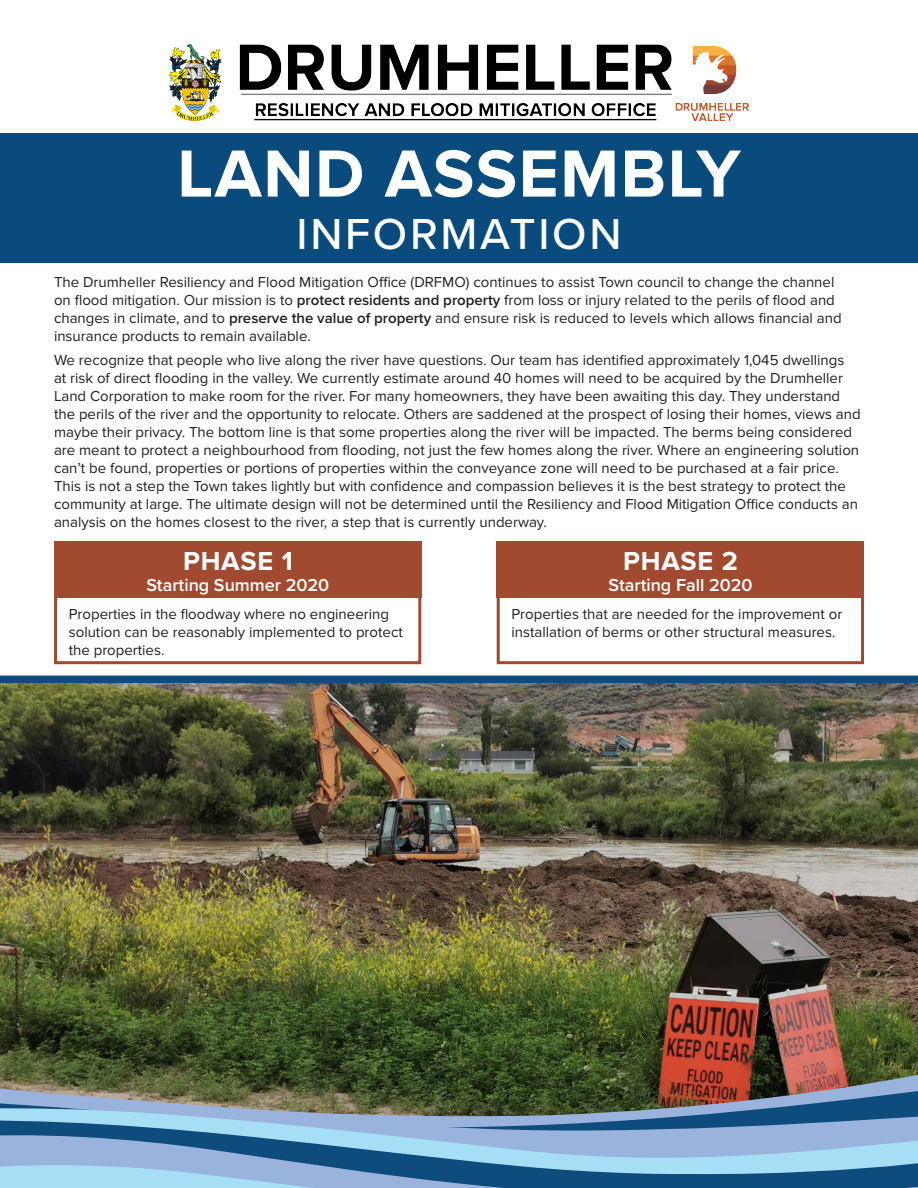
<style>
.page{position:relative;width:918px;height:1188px;background:#fff}
.page>*{position:absolute;margin:0;border:0;box-sizing:border-box;transform-origin:0 0}
.t1{font:700 69px "Proxima Nova";letter-spacing:.02em;color:#fff}
.t2{font:500 45px "Proxima Nova";letter-spacing:.06em;color:#fff}
.t3{font:700 27px "Proxima Nova";letter-spacing:.03em;color:#fff}
.t4{font:600 18px "Proxima Nova";color:#fff}
.t5{font:15px/18px "Proxima Nova";color:#231f20}
.s1{font-weight:600}
</style>
<div class="page">
<div style="left:0;top:133px;width:918px;height:130px;background:#094b7d"></div>
<img style="left:0;top:683px;width:918px;height:393px">
<svg style="left:0;top:1076px;width:918px;height:6px;background:#544d2e"></svg>
<img style="left:0;top:1082px;width:918px;height:24px">
<svg style="left:0;top:1106px;width:918px;height:25px;background:#6a90ae"></svg>
<svg style="left:0;top:1131px;width:918px;height:33px;background:#83acd1"></svg>
<svg style="left:0;top:1164px;width:918px;height:24px;background:#6095bb"></svg>
<img style="left:169px;top:44px;width:580px;height:77px">
<div style="left:0;top:676px;width:918px;height:7px;background:#104b7d"></div>
<div style="left:54px;top:541px;width:367px;height:57px;background:#a24a2f"></div>
<div style="left:54px;top:543px;width:367px;height:121px;border:3px solid #a24a2f"></div>
<div style="left:497px;top:541px;width:367px;height:57px;background:#a24a2f"></div>
<div style="left:497px;top:543px;width:367px;height:121px;border:3px solid #a24a2f"></div>
<p class="t1" style="left:177px;top:134px;width:565px">LAND ASSEMBLY</p>
<p class="t2" style="left:296px;top:201px;width:327px">INFORMATION</p>
<p class="t5" style="left:54px;top:273px;width:789px">The Drumheller Resiliency and Flood Mitigation Office (DRFMO) continues to assist Town council to change the channel on flood mitigation. Our mission is to <span class="s1">protect residents and property</span> from loss or injury related to the perils of flood and changes in climate, and to <span class="s1">preserve the value of property</span> and ensure risk is reduced to levels which allows financial and insurance products to remain available.</p>
<p class="t5" style="left:54px;top:351px;width:808px">We recognize that people who live along the river have questions. Our team has identified approximately 1,045 dwellings<br>at risk of direct flooding in the valley. We currently estimate around 40 homes will need to be acquired by the Drumheller Land Corporation to make room for the river. For many homeowners, they have been awaiting this day. They understand the perils of the river and the opportunity to relocate. Others are saddened at the prospect of losing their homes, views and maybe their privacy. The bottom line is that some properties along the river will be impacted. The berms being considered are meant to protect a neighbourhood from flooding, not just the few homes along the river. Where an engineering solution can’t be found, properties or portions of properties within the conveyance zone will need to be purchased at a fair price.<br>This is not a step the Town takes lightly but with confidence and compassion believes it is the best strategy to protect the community at large. The ultimate design will not be determined until the Resiliency and Flood Mitigation Office conducts an analysis on the homes closest to the river, a step that is currently underway.</p>
<p class="t3" style="left:183px;top:545px;width:111px">PHASE 1</p>
<p class="t4" style="left:147px;top:572px;width:184px">Starting Summer 2020</p>
<p class="t5" style="left:69px;top:605px;width:336px">Properties in the floodway where no engineering solution can be reasonably implemented to protect the properties.</p>
<p class="t3" style="left:623px;top:545px;width:116px">PHASE 2</p>
<p class="t4" style="left:609px;top:572px;width:146px">Starting Fall 2020</p>
<p class="t5" style="left:511px;top:605px;width:332px">Properties that are needed for the improvement or installation of berms or other structural measures.</p>
</div>
